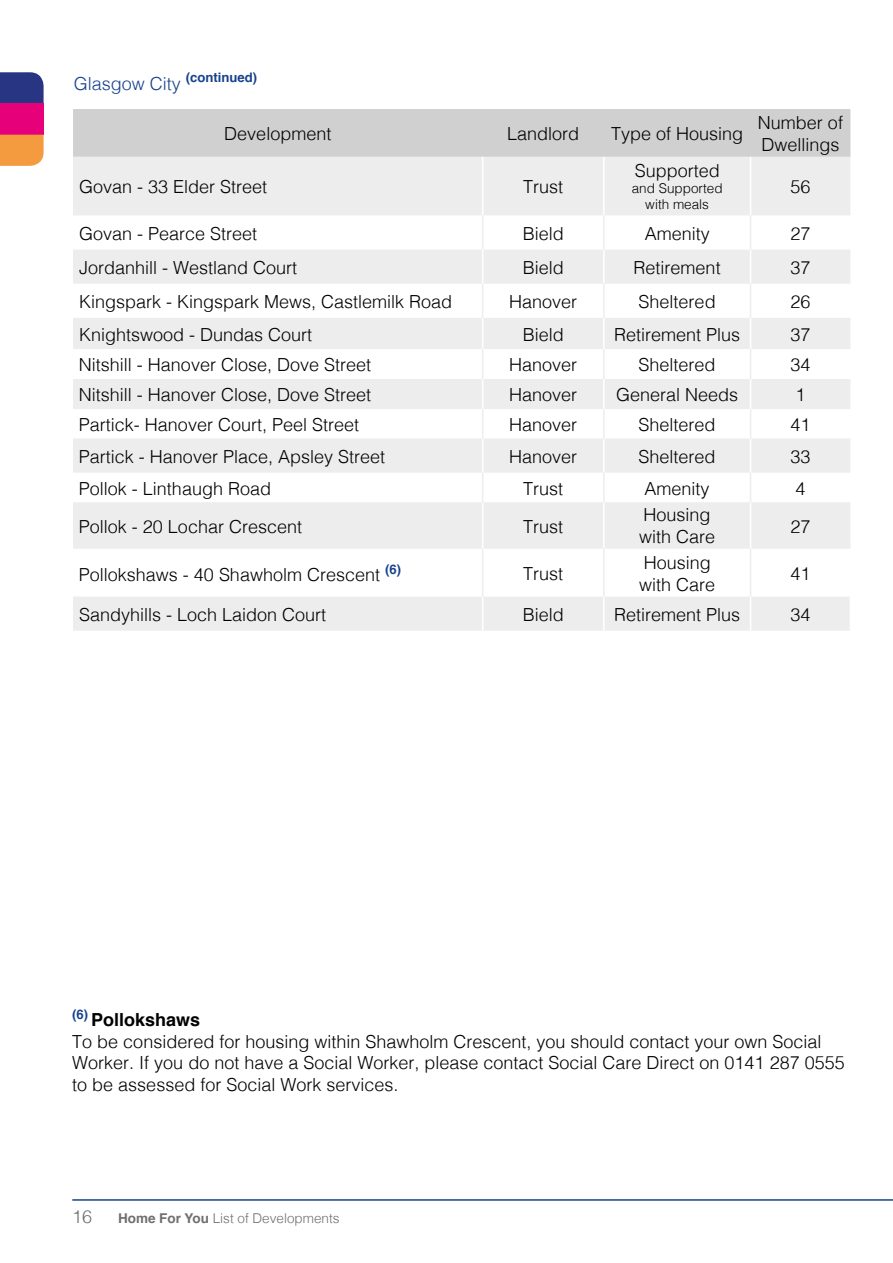
<style>
.page{position:relative;width:893px;height:1263px;background:#fff}
.page>*{position:absolute;margin:0;border:0;box-sizing:border-box;transform-origin:0 0}
.t1{font:300 18px/21.6px "Helvetica";color:#000}
.t2{font:300 18px "Helvetica";color:#17428d}
.t3{font:300 18px "Helvetica";color:#706f6f}
.t4{font:300 13.5px "Helvetica";color:#706f6f}
.t5{font:300 13.5px/16.2px "Helvetica";color:#000;text-align:center}
.s1{font-weight:700}
</style>
<div class="page">
<hr style="left:72px;top:1199px;width:821px;height:2px;background:#17428d">
<svg style="left:0;top:72px;width:44px;height:31px"></svg>
<div style="left:0;top:103px;width:44px;height:32px;background:#e6007a"></div>
<svg style="left:0;top:135px;width:44px;height:31px"></svg>
<div style="left:73px;top:109px;width:777px;height:48px;background:#d0d0d0"></div>
<svg style="left:73px;top:157px;width:777px;height:474px;fill:#ededed"></svg>
<hr style="left:482px;top:157px;width:1px;height:58px;background:#fff">
<hr style="left:603px;top:157px;width:2px;height:58px;background:#fff">
<hr style="left:750px;top:157px;width:1px;height:58px;background:#fff">
<hr style="left:482px;top:250px;width:1px;height:34px;background:#fff">
<hr style="left:603px;top:250px;width:2px;height:34px;background:#fff">
<hr style="left:750px;top:250px;width:1px;height:34px;background:#fff">
<hr style="left:482px;top:318px;width:1px;height:31px;background:#fff">
<hr style="left:603px;top:318px;width:2px;height:31px;background:#fff">
<hr style="left:750px;top:318px;width:1px;height:31px;background:#fff">
<hr style="left:482px;top:379px;width:1px;height:30px;background:#fff">
<hr style="left:603px;top:379px;width:2px;height:30px;background:#fff">
<hr style="left:750px;top:379px;width:1px;height:30px;background:#fff">
<hr style="left:482px;top:438px;width:1px;height:35px;background:#fff">
<hr style="left:603px;top:438px;width:2px;height:35px;background:#fff">
<hr style="left:750px;top:438px;width:1px;height:35px;background:#fff">
<hr style="left:482px;top:502px;width:1px;height:47px;background:#fff">
<hr style="left:603px;top:502px;width:2px;height:47px;background:#fff">
<hr style="left:750px;top:502px;width:1px;height:47px;background:#fff">
<hr style="left:482px;top:596px;width:1px;height:35px;background:#fff">
<hr style="left:603px;top:596px;width:2px;height:35px;background:#fff">
<hr style="left:750px;top:596px;width:1px;height:35px;background:#fff">
<hr style="left:482px;top:215px;width:1px;height:35px;background:#ededed">
<hr style="left:603px;top:215px;width:2px;height:35px;background:#ededed">
<hr style="left:750px;top:215px;width:1px;height:35px;background:#ededed">
<hr style="left:482px;top:284px;width:1px;height:34px;background:#ededed">
<hr style="left:603px;top:284px;width:2px;height:34px;background:#ededed">
<hr style="left:750px;top:284px;width:1px;height:34px;background:#ededed">
<hr style="left:482px;top:349px;width:1px;height:30px;background:#ededed">
<hr style="left:603px;top:349px;width:2px;height:30px;background:#ededed">
<hr style="left:750px;top:349px;width:1px;height:30px;background:#ededed">
<svg style="left:482px;top:409px;width:1px;height:29px"></svg>
<hr style="left:603px;top:409px;width:2px;height:29px;background:#ededed">
<svg style="left:750px;top:409px;width:1px;height:29px"></svg>
<svg style="left:482px;top:473px;width:1px;height:29px"></svg>
<hr style="left:603px;top:473px;width:2px;height:29px;background:#ededed">
<svg style="left:750px;top:473px;width:1px;height:29px"></svg>
<hr style="left:482px;top:549px;width:1px;height:47px;background:#ededed">
<hr style="left:603px;top:549px;width:2px;height:47px;background:#ededed">
<hr style="left:750px;top:549px;width:1px;height:47px;background:#ededed">
<p class="t2" style="left:74px;top:68px;width:185px">Glasgow City <sup>(continued)</sup></p>
<p class="t1" style="left:224px;top:122px;width:109px">Development</p>
<p class="t1" style="left:507px;top:122px;width:74px">Landlord</p>
<p class="t1" style="left:611px;top:122px;width:134px">Type of Housing</p>
<p class="t1" style="left:758px;top:111px;width:87px">Number of<br>Dwellings</p>
<p class="t1" style="left:79px;top:175px;width:190px">Govan - 33 Elder Street</p>
<p class="t1" style="left:523px;top:175px;width:42px">Trust</p>
<p class="t1" style="left:635px;top:159px;width:87px">Supported</p>
<p class="t5" style="left:632px;top:179px;width:92px">and Supported with meals</p>
<p class="t1" style="left:790px;top:175px;width:22px">56</p>
<p class="t1" style="left:79px;top:221px;width:180px">Govan - Pearce Street</p>
<p class="t1" style="left:523px;top:221px;width:43px">Bield</p>
<p class="t1" style="left:645px;top:221px;width:67px">Amenity</p>
<p class="t1" style="left:790px;top:221px;width:22px">27</p>
<p class="t1" style="left:79px;top:255px;width:220px">Jordanhill - Westland Court</p>
<p class="t1" style="left:523px;top:255px;width:43px">Bield</p>
<p class="t1" style="left:634px;top:255px;width:89px">Retirement</p>
<p class="t1" style="left:790px;top:255px;width:22px">37</p>
<p class="t1" style="left:79px;top:289px;width:375px">Kingspark - Kingspark Mews, Castlemilk Road</p>
<p class="t1" style="left:509px;top:289px;width:70px">Hanover</p>
<p class="t1" style="left:639px;top:289px;width:79px">Sheltered</p>
<p class="t1" style="left:790px;top:289px;width:22px">26</p>
<p class="t1" style="left:79px;top:322px;width:235px">Knightswood - Dundas Court</p>
<p class="t1" style="left:523px;top:322px;width:43px">Bield</p>
<p class="t1" style="left:614px;top:322px;width:128px">Retirement Plus</p>
<p class="t1" style="left:790px;top:322px;width:22px">37</p>
<p class="t1" style="left:79px;top:353px;width:294px">Nitshill - Hanover Close, Dove Street</p>
<p class="t1" style="left:509px;top:353px;width:70px">Hanover</p>
<p class="t1" style="left:639px;top:353px;width:79px">Sheltered</p>
<p class="t1" style="left:790px;top:353px;width:22px">34</p>
<p class="t1" style="left:79px;top:383px;width:294px">Nitshill - Hanover Close, Dove Street</p>
<p class="t1" style="left:509px;top:383px;width:70px">Hanover</p>
<p class="t1" style="left:616px;top:383px;width:124px">General Needs</p>
<p class="t1" style="left:795px;top:383px;width:12px">1</p>
<p class="t1" style="left:79px;top:412px;width:282px">Partick- Hanover Court, Peel Street</p>
<p class="t1" style="left:509px;top:412px;width:70px">Hanover</p>
<p class="t1" style="left:639px;top:412px;width:79px">Sheltered</p>
<p class="t1" style="left:790px;top:412px;width:22px">41</p>
<p class="t1" style="left:79px;top:444px;width:308px">Partick - Hanover Place, Apsley Street</p>
<p class="t1" style="left:509px;top:444px;width:70px">Hanover</p>
<p class="t1" style="left:639px;top:444px;width:79px">Sheltered</p>
<p class="t1" style="left:790px;top:444px;width:22px">33</p>
<p class="t1" style="left:79px;top:476px;width:194px">Pollok - Linthaugh Road</p>
<p class="t1" style="left:523px;top:476px;width:42px">Trust</p>
<p class="t1" style="left:645px;top:476px;width:67px">Amenity</p>
<p class="t1" style="left:795px;top:476px;width:12px">4</p>
<p class="t1" style="left:79px;top:514px;width:225px">Pollok - 20 Lochar Crescent</p>
<p class="t1" style="left:523px;top:514px;width:42px">Trust</p>
<p class="t1" style="left:639px;top:503px;width:78px">Housing with Care</p>
<p class="t1" style="left:790px;top:514px;width:22px">27</p>
<p class="t1" style="left:79px;top:563px;width:324px">Pollokshaws - 40 Shawholm Crescent <sup>(6)</sup></p>
<p class="t1" style="left:523px;top:561px;width:42px">Trust</p>
<p class="t1" style="left:639px;top:550px;width:78px">Housing with Care</p>
<p class="t1" style="left:790px;top:561px;width:22px">41</p>
<p class="t1" style="left:79px;top:602px;width:249px">Sandyhills - Loch Laidon Court</p>
<p class="t1" style="left:523px;top:602px;width:43px">Bield</p>
<p class="t1" style="left:614px;top:602px;width:128px">Retirement Plus</p>
<p class="t1" style="left:790px;top:602px;width:22px">34</p>
<p class="t1" style="left:72px;top:1007px;width:774px"><sup>(6)</sup> <span class="s1">Pollokshaws<br></span>To be considered for housing within Shawholm Crescent, you should contact your own Social Worker. If you do not have a Social Worker, please contact Social Care Direct on 0141 287 0555 to be assessed for Social Work services.</p>
<p class="t3" style="left:72px;top:1201px;width:22px">16</p>
<p class="t4" style="left:118px;top:1207px;width:223px"><span class="s1">Home For You</span> List of Developments</p>
</div>
